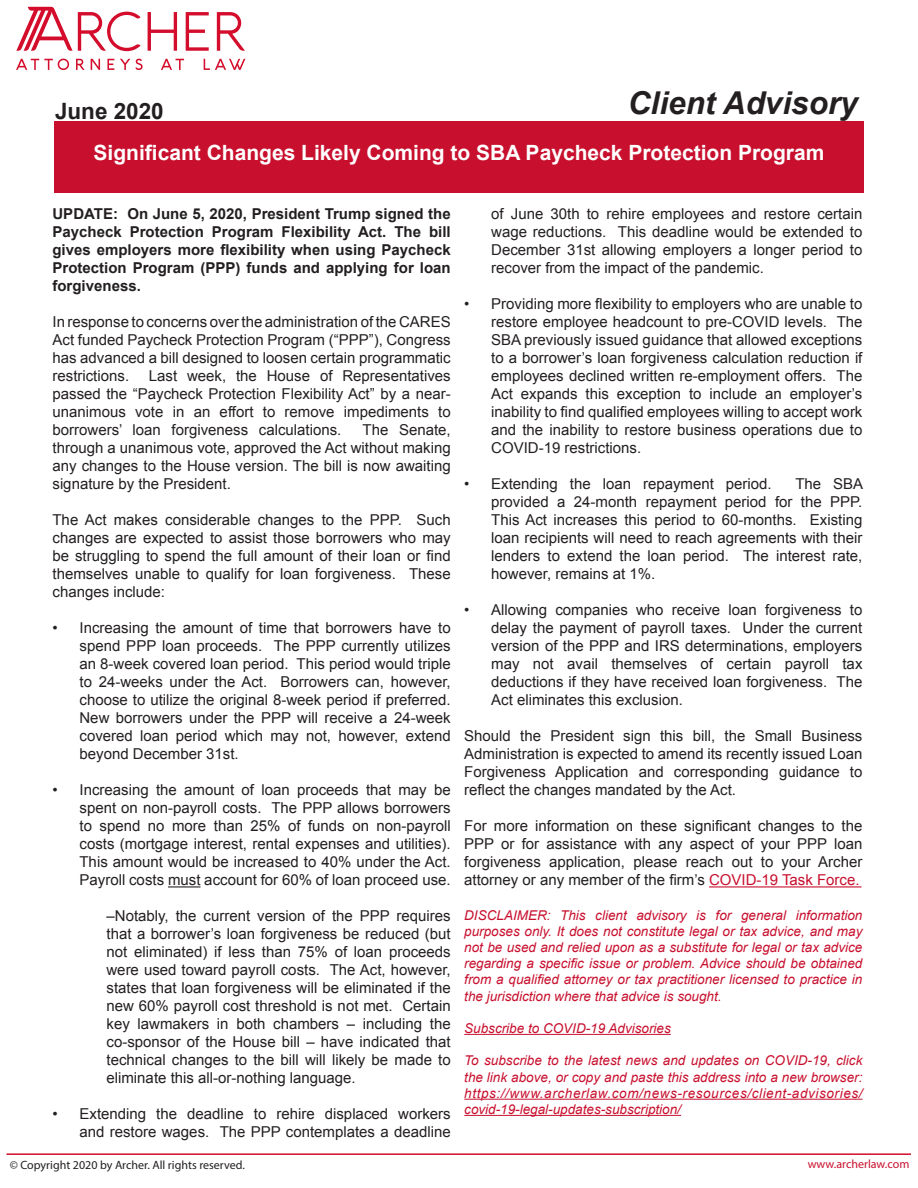
<style>
.page{position:relative;width:918px;height:1188px;background:#fff}
.page>*{position:absolute;margin:0;border:0;box-sizing:border-box;transform-origin:0 0}
.t1{font:italic 700 31.5px "Arial";color:#231f20}
.t2{font:700 22.5px "Arial";color:#231f20}
.Normal_A___G_Body_Te{font:700 21px "Arial";color:#fff}
.t3{font:15px/18px "Arial";color:#231f20;text-align:justify}
.t4{font:700 15px/18px "Arial";color:#231f20;text-align:justify}
.t5{font:italic 13.5px/16.2px "Arial";color:#c8102e;text-align:justify}
.t6{font:12px "Myriad Pro";color:#231f20}
.t7{font:12px "Myriad Pro";color:#c8102e}
.s1{color:#c8102e}
</style>
<div class="page">
<hr style="left:168px;top:886px;width:33px;height:1px;background:#231f20">
<hr style="left:709px;top:886px;width:153px;height:1px;background:#c8102e">
<hr style="left:464px;top:1034px;width:207px;height:1px;background:#c8102e">
<hr style="left:464px;top:1099px;width:398px;height:1px;background:#c8102e">
<hr style="left:464px;top:1115px;width:217px;height:1px;background:#c8102e">
<div style="left:54px;top:122px;width:810px;height:71px;background:#c8102e"></div>
<svg style="left:148px;top:12px;width:29px;height:39px"></svg>
<svg style="left:186px;top:12px;width:23px;height:39px"></svg>
<svg style="left:217px;top:12px;width:28px;height:39px"></svg>
<svg style="left:16px;top:7px;width:125px;height:44px"></svg>
<svg style="left:16px;top:59px;width:53px;height:11px"></svg>
<svg style="left:76px;top:59px;width:9px;height:11px"></svg>
<svg style="left:91px;top:59px;width:9px;height:11px"></svg>
<svg style="left:107px;top:59px;width:7px;height:11px"></svg>
<svg style="left:120px;top:59px;width:23px;height:11px"></svg>
<svg style="left:161px;top:59px;width:23px;height:11px"></svg>
<svg style="left:204px;top:59px;width:41px;height:11px"></svg>
<hr style="left:6px;top:1153px;width:905px;height:2px;background:#d30d2b">
<p class="t2" style="left:55px;top:96px;width:110px">June 2020</p>
<p class="t1" style="left:628px;top:83px;width:231px">Client Advisory</p>
<p class="Normal_A___G_Body_Te" style="left:94px;top:138px;width:732px">Significant Changes Likely Coming to SBA Paycheck Protection Program</p>
<p class="t4" style="left:52px;top:206px;width:400px">UPDATE: On June 5, 2020, President Trump signed the Paycheck Protection Program Flexibility Act. The bill gives employers more flexibility when using Paycheck Protection Program (PPP) funds and applying for loan forgiveness.</p>
<p class="t3" style="left:52px;top:313px;width:400px">In response to concerns over the administration of the CARES Act funded Paycheck Protection Program (“PPP”), Congress has advanced a bill designed to loosen certain programmatic restrictions.</p>
<p class="t3" style="left:52px;top:367px;width:400px;text-indent:96px">Last week, the House of Representatives passed the “Paycheck Protection Flexibility Act” by a near&shy;unanimous vote in an effort to remove impediments to borrowers’ loan forgiveness calculations.</p>
<p class="t3" style="left:52px;top:421px;width:400px;text-indent:310px">The Senate, through a unanimous vote, approved the Act without making any changes to the House version. The bill is now awaiting signature by the President.</p>
<p class="t3" style="left:52px;top:511px;width:400px">The Act makes considerable changes to the PPP. Such changes are expected to assist those borrowers who may be struggling to spend the full amount of their loan or find themselves unable to qualify for loan forgiveness. These changes include:</p>
<p class="t3" style="left:80px;top:619px;width:373px;text-indent:-27px">• Increasing the amount of time that borrowers have to spend PPP loan proceeds. The PPP currently utilizes an 8-week covered loan period. This period would triple to 24-weeks under the Act. Borrowers can, however, choose to utilize the original 8-week period if preferred.<br>New borrowers under the PPP will receive a 24-week covered loan period which may not, however, extend beyond December 31st.</p>
<p class="t3" style="left:80px;top:781px;width:373px;text-indent:-27px">• Increasing the amount of loan proceeds that may be spent on non-payroll costs. The PPP allows borrowers to spend no more than 25% of funds on non-payroll costs (mortgage interest, rental expenses and utilities).<br>This amount would be increased to 40% under the Act.<br>Payroll costs must account for 60% of loan proceed use.</p>
<p class="t3" style="left:106px;top:907px;width:346px">‒Notably, the current version of the PPP requires that a borrower’s loan forgiveness be reduced (but not eliminated) if less than 75% of loan proceeds were used toward payroll costs. The Act, however, states that loan forgiveness will be eliminated if the new 60% payroll cost threshold is not met. Certain key lawmakers in both chambers – including the co-sponsor of the House bill – have indicated that technical changes to the bill will likely be made to eliminate this all-or-nothing language.</p>
<p class="t3" style="left:52px;top:1105px;width:400px;text-align:right">• Extending the deadline to rehire displaced workers and restore wages. The PPP contemplates a deadline</p>
<p class="t3" style="left:491px;top:205px;width:373px">of June 30th to rehire employees and restore certain wage reductions. This deadline would be extended to December 31st allowing employers a longer period to recover from the impact of the pandemic.</p>
<p class="t3" style="left:491px;top:295px;width:373px;text-indent:-27px">• Providing more flexibility to employers who are unable to restore employee headcount to pre-COVID levels. The SBA previously issued guidance that allowed exceptions to a borrower’s loan forgiveness calculation reduction if employees declined written re-employment offers. The Act expands this exception to include an employer’s inability to find qualified employees willing to accept work and the inability to restore business operations due to COVID-19 restrictions.</p>
<p class="t3" style="left:464px;top:475px;width:309px">• Extending the loan repayment period.</p>
<p class="t3" style="left:491px;top:475px;width:374px;text-indent:304px">The SBA provided a 24-month repayment period for the PPP.<br>This Act increases this period to 60-months. Existing loan recipients will need to reach agreements with their lenders to extend the loan period. The interest rate, however, remains at 1%.</p>
<p class="t3" style="left:491px;top:601px;width:373px;text-indent:-27px">• Allowing companies who receive loan forgiveness to delay the payment of payroll taxes. Under the current version of the PPP and IRS determinations, employers may not avail themselves of certain payroll tax deductions if they have received loan forgiveness. The Act eliminates this exclusion.</p>
<p class="t3" style="left:464px;top:727px;width:400px">Should the President sign this bill, the Small Business Administration is expected to amend its recently issued Loan Forgiveness Application and corresponding guidance to reflect the changes mandated by the Act.</p>
<p class="t3" style="left:464px;top:817px;width:400px">For more information on these significant changes to the PPP or for assistance with any aspect of your PPP loan forgiveness application, please reach out to your Archer attorney or any member of the firm’s <span class="s1">COVID-19 Task Force.</span></p>
<p class="t5" style="left:464px;top:907px;width:400px">DISCLAIMER: This client advisory is for general information purposes only. It does not constitute legal or tax advice, and may not be used and relied upon as a substitute for legal or tax advice regarding a specific issue or problem. Advice should be obtained from a qualified attorney or tax practitioner licensed to practice in the jurisdiction where that advice is sought.</p>
<p class="t5" style="left:464px;top:1020px;width:208px">Subscribe to COVID-19 Advisories</p>
<p class="t5" style="left:464px;top:1053px;width:400px">To subscribe to the latest news and updates on COVID-19, click the link above, or copy and paste this address into a new browser: https://www.archerlaw.com/news-resources/client-advisories/ covid-19-legal-updates-subscription/</p>
<p class="t6" style="left:10px;top:1158px;width:237px">© Copyright 2020 by Archer. All rights reserved.</p>
<p class="t7" style="left:808px;top:1157px;width:103px">www.archerlaw.com</p>
</div>
